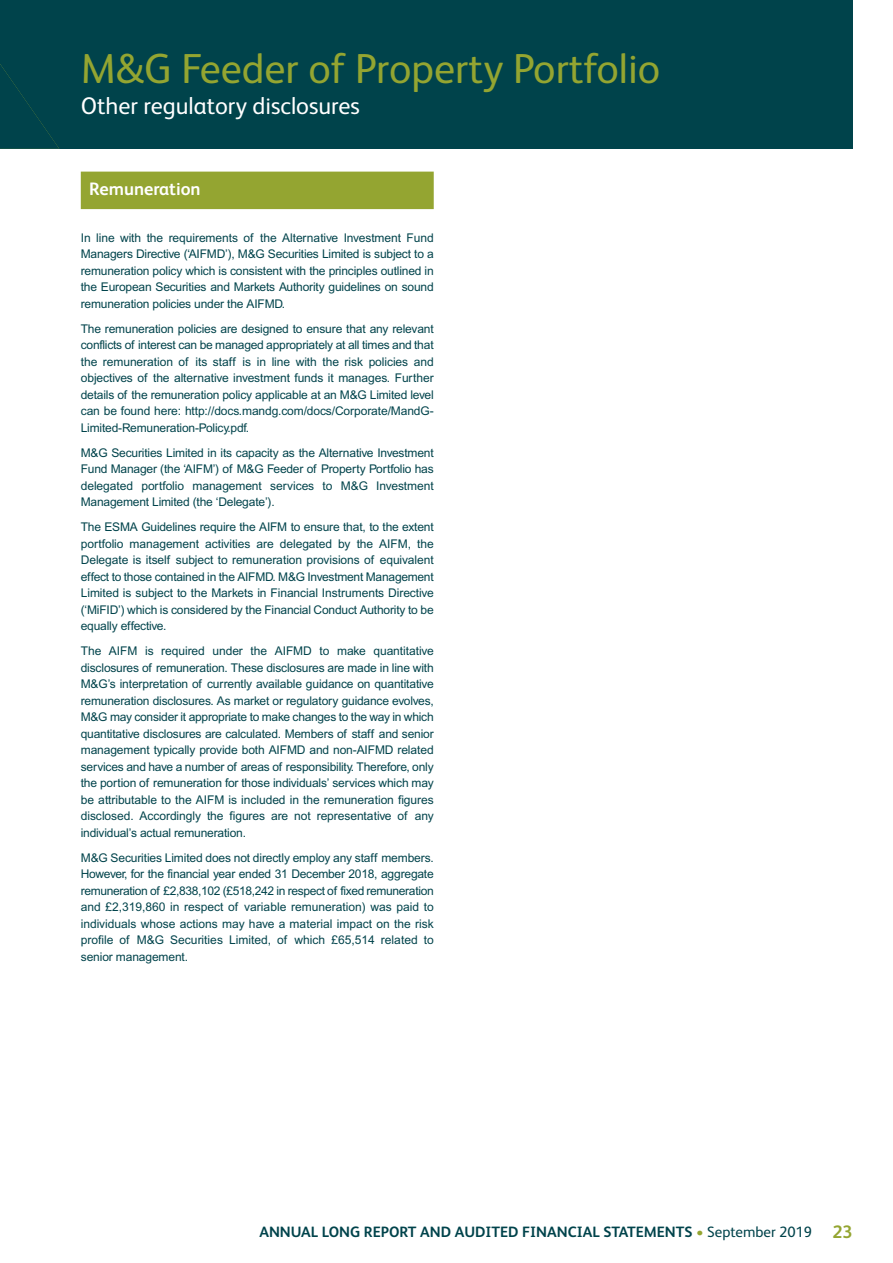
<style>
.page{position:relative;width:893px;height:1263px;background:#fff}
.page>*{position:absolute;margin:0;border:0;box-sizing:border-box;transform-origin:0 0}
.t1{font:42px "FS Albert";color:#94a531}
.t2{font:24px "FS Albert";color:#fff}
.t3{font:700 18px "FS Albert";color:#fff}
.t4{font:700 15px "FS Albert";color:#00434b}
.t5{font:12px/16.5px "Arial";letter-spacing:-.015em;color:#00434b;text-align:justify}
.s1{font-weight:400;color:#94a531}
.s2{font-weight:400}
.s3{font-size:18px;color:#94a531}
</style>
<div class="page">
<div style="left:0;top:0;width:853px;height:149px;background:#00434b"></div>
<svg style="left:0;top:64px;width:60px;height:85px"></svg>
<div style="left:81px;top:172px;width:353px;height:37px;background:#94a531"></div>
<h1 class="t1" style="left:81px;top:54px;width:581px">M&amp;G Feeder of Property Portfolio</h1>
<h2 class="t2" style="left:81px;top:97px;width:281px">Other regulatory disclosures</h2>
<h3 class="t3" style="left:89px;top:183px;width:113px">Remuneration</h3>
<p class="t5" style="left:81px;top:230px;width:354px">In line with the requirements of the Alternative Investment Fund Managers Directive (‘AIFMD’), M&amp;G Securities Limited is subject to a remuneration policy which is consistent with the principles outlined in the European Securities and Markets Authority guidelines on sound remuneration policies under the AIFMD.</p>
<p class="t5" style="left:81px;top:321px;width:354px">The remuneration policies are designed to ensure that any relevant conflicts of interest can be managed appropriately at all times and that the remuneration of its staff is in line with the risk policies and objectives of the alternative investment funds it manages. Further details of the remuneration policy applicable at an M&amp;G Limited level can be found here: http://docs.mandg.com/docs/Corporate/MandG-Limited-Remuneration-Policy.pdf.</p>
<p class="t5" style="left:81px;top:445px;width:354px">M&amp;G Securities Limited in its capacity as the Alternative Investment Fund Manager (the ‘AIFM’) of M&amp;G Feeder of Property Portfolio has delegated portfolio management services to M&amp;G Investment Management Limited (the ‘Delegate’).</p>
<p class="t5" style="left:81px;top:520px;width:354px">The ESMA Guidelines require the AIFM to ensure that, to the extent portfolio management activities are delegated by the AIFM, the Delegate is itself subject to remuneration provisions of equivalent effect to those contained in the AIFMD. M&amp;G Investment Management Limited is subject to the Markets in Financial Instruments Directive (‘MiFID’) which is considered by the Financial Conduct Authority to be equally effective.</p>
<p class="t5" style="left:81px;top:644px;width:354px">The AIFM is required under the AIFMD to make quantitative disclosures of remuneration. These disclosures are made in line with M&amp;G’s interpretation of currently available guidance on quantitative remuneration disclosures. As market or regulatory guidance evolves, M&amp;G may consider it appropriate to make changes to the way in which quantitative disclosures are calculated. Members of staff and senior management typically provide both AIFMD and non-AIFMD related services and have a number of areas of responsibility. Therefore, only the portion of remuneration for those individuals’ services which may be attributable to the AIFM is included in the remuneration figures disclosed. Accordingly the figures are not representative of any individual’s actual remuneration.</p>
<p class="t5" style="left:81px;top:850px;width:354px">M&amp;G Securities Limited does not directly employ any staff members.<br>However, for the financial year ended 31 December 2018, aggregate remuneration of £2,838,102 (£518,242 in respect of fixed remuneration and £2,319,860 in respect of variable remuneration) was paid to individuals whose actions may have a material impact on the risk profile of M&amp;G Securities Limited, of which £65,514 related to senior management.</p>
<p class="t4" style="left:259px;top:1227px;width:595px">ANNUAL LONG REPORT AND AUDITED FINANCIAL STATEMENTS <span class="s1">•</span> <span class="s2">September 2019</span> <span class="s3">23</span></p>
</div>
